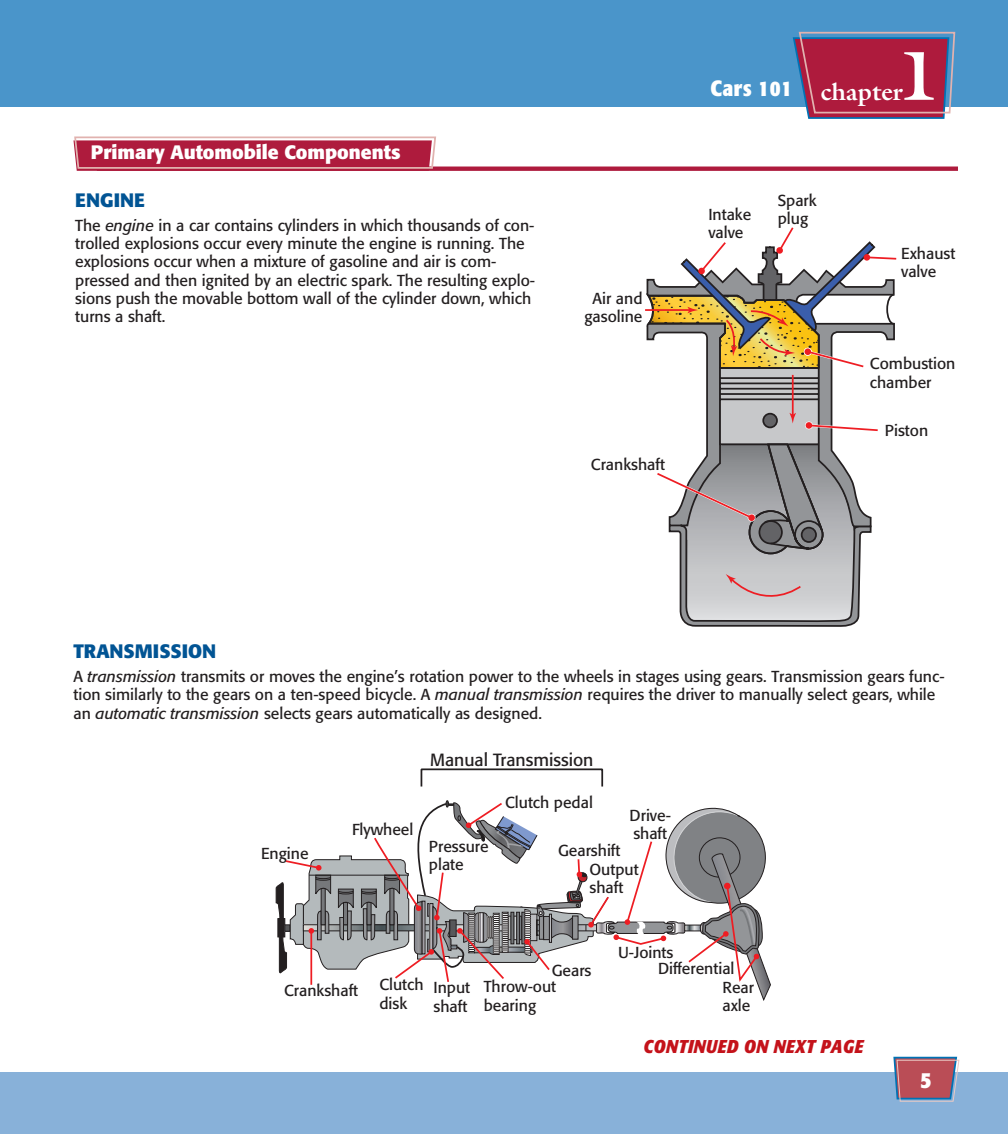
<style>
.page{position:relative;width:1008px;height:1134px;background:#fff}
.page>*{position:absolute;margin:0;border:0;box-sizing:border-box;transform-origin:0 0}
.t1{font:700 70px "Galliard";color:#fff}
.t2{font:700 condensed 22.75px "Formata";color:#fff}
.t3{font:700 condensed 21.88px "Formata";letter-spacing:.025em;color:#fff}
.t4{font:700 19.25px "Formata";color:#fff}
.t5{font:700 19.25px "Formata";color:#015494}
.t6{font:italic 700 condensed 18.38px "Formata";letter-spacing:.025em;color:#c4121a}
.t7{font:17.5px "Formata";color:#231f20}
.t8{font:15.75px/18.4px "Formata";color:#231f20}
.s1{font-style:italic}
.s2{font-family:"Galliard";font-stretch:normal;font-size:24.5px}
</style>
<div class="page">
<div style="left:0;top:0;width:1008px;height:107px;background:#4a95ca"></div>
<svg style="left:793px;top:32px;width:162px;height:87px;background:#9e395c"></svg>
<div style="left:0;top:1072px;width:1008px;height:62px;background:#88b1d9"></div>
<svg style="left:893px;top:1057px;width:66px;height:45px;background:#a46677"></svg>
<svg style="left:437px;top:167px;width:520px;height:4px;background:#b02142"></svg>
<svg style="left:74px;top:136px;width:363px;height:35px;background:#ba3f5a"></svg>
<svg style="left:645px;top:227px;width:252px;height:400px"></svg>
<div style="left:421px;top:768px;width:182px;height:19px;border:2px solid #231f20"></div>
<svg style="left:275px;top:800px;width:496px;height:201px"></svg>
<p class="t4" style="left:91px;top:143px;width:311px">Primary Automobile Components</p>
<p class="t5" style="left:75px;top:192px;width:71px">ENGINE</p>
<p class="t8" style="left:75px;top:217px;width:462px">The <span class="s1">engine</span> in a car contains cylinders in which thousands of con&shy;trolled explosions occur every minute the engine is running. The explosions occur when a mixture of gasoline and air is com&shy;pressed and then ignited by an electric spark. The resulting explo&shy;sions push the movable bottom wall of the cylinder down, which turns a shaft.</p>
<p class="t8" style="left:584px;top:290px;width:60px;text-align:center">Air and gasoline</p>
<p class="t8" style="left:591px;top:456px;width:76px">Crankshaft</p>
<h1 class="t1" style="left:898px;top:49px;width:44px">1</h1>
<h3 class="t3" style="left:710px;top:80px;width:194px">Cars 101 <span class="s2">chapter</span></h3>
<p class="t8" style="left:708px;top:206px;width:44px">Intake valve</p>
<p class="t8" style="left:778px;top:192px;width:41px">Spark plug</p>
<p class="t8" style="left:901px;top:245px;width:56px">Exhaust valve</p>
<p class="t8" style="left:870px;top:356px;width:87px">Combustion chamber</p>
<p class="t8" style="left:885px;top:422px;width:45px">Piston</p>
<p class="t5" style="left:74px;top:643px;width:144px">TRANSMISSION</p>
<p class="t8" style="left:74px;top:669px;width:873px">A <span class="s1">transmission</span> transmits or moves the engine’s rotation power to the wheels in stages using gears. Transmission gears func&shy;tion similarly to the gears on a ten-speed bicycle. A <span class="s1">manual transmission</span> requires the driver to manually select gears, while an <span class="s1">automatic transmission</span> selects gears automatically as designed.</p>
<p class="t8" style="left:261px;top:846px;width:49px">Engine</p>
<p class="t8" style="left:352px;top:821px;width:63px">Flywheel</p>
<p class="t7" style="left:430px;top:752px;width:165px">Manual Transmission</p>
<p class="t8" style="left:429px;top:839px;width:61px">Pressure plate</p>
<p class="t8" style="left:505px;top:794px;width:89px">Clutch pedal</p>
<p class="t8" style="left:558px;top:842px;width:64px">Gearshift</p>
<p class="t8" style="left:630px;top:807px;width:43px">Drive&shy;shaft</p>
<p class="t8" style="left:589px;top:862px;width:51px">Output shaft</p>
<p class="t8" style="left:618px;top:944px;width:57px">U-Joints</p>
<p class="t8" style="left:552px;top:962px;width:41px">Gears</p>
<p class="t8" style="left:284px;top:983px;width:76px">Crankshaft</p>
<p class="t8" style="left:379px;top:977px;width:46px">Clutch disk</p>
<p class="t8" style="left:434px;top:980px;width:38px">Input shaft</p>
<p class="t8" style="left:484px;top:979px;width:74px">Throw-out bearing</p>
<p class="t8" style="left:723px;top:960px;width:33px;text-indent:-64px">Differential<br>Rear axle</p>
<p class="t6" style="left:643px;top:1039px;width:222px">CONTINUED ON NEXT PAGE</p>
<h2 class="t2" style="left:920px;top:1070px;width:13px">5</h2>
</div>
